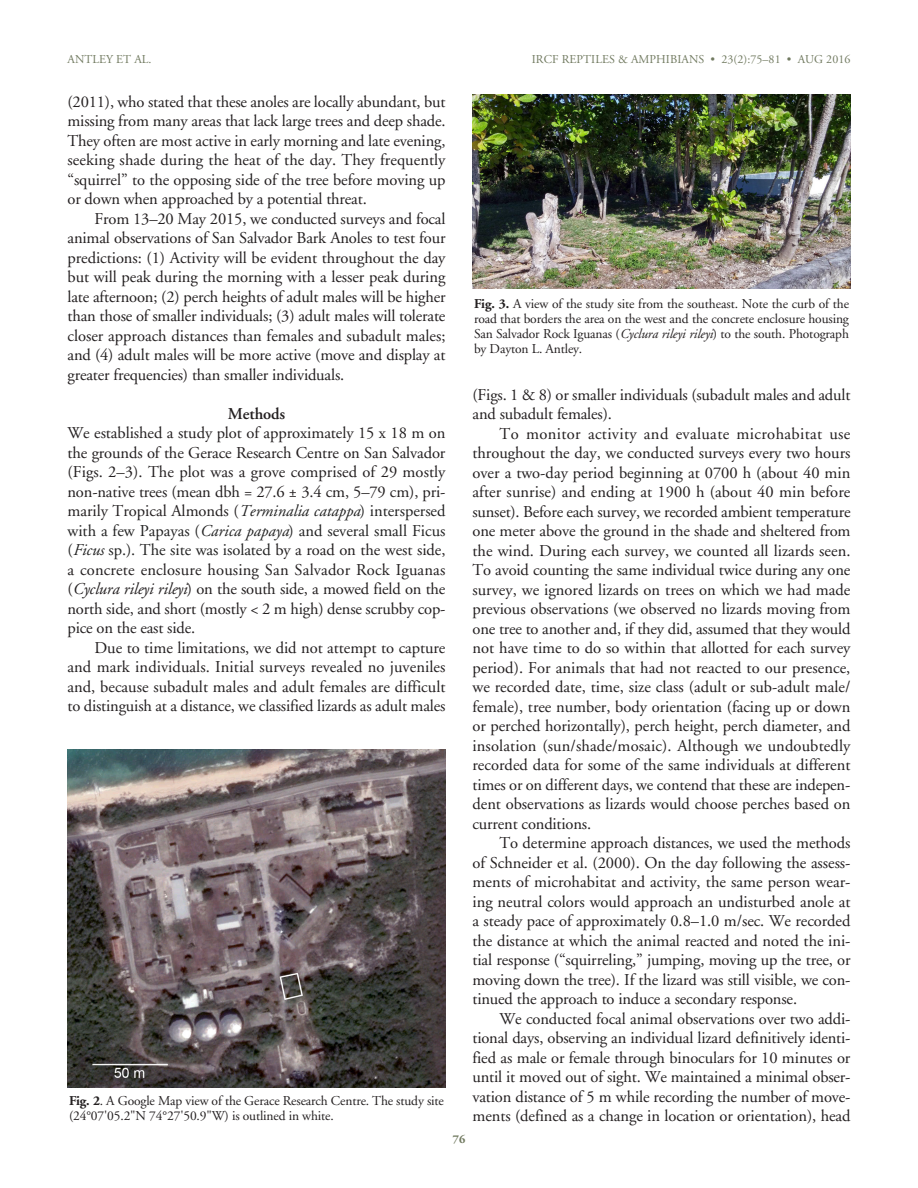
<style>
.page{position:relative;width:918px;height:1188px;background:#fff}
.page>*{position:absolute;margin:0;border:0;box-sizing:border-box;transform-origin:0 0}
.TEXT{font:16.5px/19.5px "Adobe Garamond";letter-spacing:-.01em;color:#231f20;text-align:justify}
.SUBhead{font:600 16.5px "Adobe Garamond";letter-spacing:-.01em;color:#231f20}
.Figure_Caption{font:13.5px/15px "Adobe Garamond";letter-spacing:-.01em;color:#231f20}
.Running_Head_RIGHT{font:12px "Adobe Garamond";letter-spacing:.005em;color:#717a60}
.Running_Head_LEFT{font:12px "Adobe Garamond";letter-spacing:.005em;color:#717a60}
.Running_Head_LEFT-2{font:700 12px "Adobe Garamond";color:#717a60}
.s1{font-style:italic;color:#222}
.s2{color:#222}
.s3{font-style:italic}
.s4{font-weight:700}
</style>
<div class="page">
<img style="left:68px;top:749px;width:378px;height:338px">
<img style="left:472px;top:94px;width:378px;height:195px">
<p class="Running_Head_LEFT" style="left:68px;top:53px;width:86px">ANTLEY ET AL.</p>
<p class="Running_Head_RIGHT" style="left:532px;top:53px;width:320px">IRCF REPTILES &amp; AMPHIBIANS • 23(2):75–81 • AUG 2016</p>
<p class="TEXT" style="left:68px;top:92px;width:380px">(2011), who stated that these anoles are locally abundant, but missing from many areas that lack large trees and deep shade.<br>They often are most active in early morning and late evening, seeking shade during the heat of the day. They frequently “squirrel” to the opposing side of the tree before moving up or down when approached by a potential threat.</p>
<p class="TEXT" style="left:68px;top:209px;width:380px;text-indent:27px">From 13–20 May 2015, we conducted surveys and focal animal observations of San Salvador Bark Anoles to test four predictions: (1) Activity will be evident throughout the day but will peak during the morning with a lesser peak during late afternoon; (2) perch heights of adult males will be higher than those of smaller individuals; (3) adult males will tolerate closer approach distances than females and subadult males; and (4) adult males will be more active (move and display at greater frequencies) than smaller individuals.</p>
<p class="SUBhead" style="left:228px;top:404px;width:59px">Methods</p>
<p class="TEXT" style="left:68px;top:424px;width:380px">We established a study plot of approximately 15 x 18 m on the grounds of the Gerace Research Centre on San Salvador (Figs. 2–3). The plot was a grove comprised of 29 mostly non-native trees (mean dbh = 27.6 ± 3.4 cm, 5–79 cm), pri&shy;marily Tropical Almonds (<span class="s1">Terminalia catappa</span><span class="s2">) interspersed with a few Papayas (</span><span class="s1">Carica papaya</span><span class="s2">) and several small Ficus (</span><span class="s1">Ficus</span> <span class="s2">sp.). The site was isolated</span> by a road on the west side, a concrete enclosure housing San Salvador Rock Iguanas (<span class="s3">Cyclura rileyi rileyi</span>) on the south side, a mowed field on the north side, and short (mostly &lt; 2 m high) dense scrubby cop&shy;pice on the east side.</p>
<p class="TEXT" style="left:68px;top:638px;width:380px;text-indent:27px">Due to time limitations, we did not attempt to capture and mark individuals. Initial surveys revealed no juveniles and, because subadult males and adult females are difficult to distinguish at a distance, we classified lizards as adult males</p>
<p class="Figure_Caption" style="left:69px;top:1094px;width:376px"><span class="s4">Fig. 2</span>. A Google Map view of the Gerace Research Centre. The study site (24°07'05.2"N 74°27'50.9"W) is outlined in white.</p>
<p class="Figure_Caption" style="left:474px;top:297px;width:377px;text-align:justify"><span class="s4">Fig. 3.</span> A view of the study site from the southeast. Note the curb of the road that borders the area on the west and the concrete enclosure housing San Salvador Rock Iguanas (<span class="s3">Cyclura rileyi rileyi</span>) to the south. Photograph by Dayton L. Antley.</p>
<p class="TEXT" style="left:472px;top:385px;width:379px">(Figs. 1 &amp; 8) or smaller individuals (subadult males and adult and subadult females).</p>
<p class="TEXT" style="left:472px;top:424px;width:380px;text-indent:27px">To monitor activity and evaluate microhabitat use throughout the day, we conducted surveys every two hours over a two-day period beginning at 0700 h (about 40 min after sunrise) and ending at 1900 h (about 40 min before sunset). Before each survey, we recorded ambient temperature one meter above the ground in the shade and sheltered from the wind. During each survey, we counted all lizards seen.<br>To avoid counting the same individual twice during any one survey, we ignored lizards on trees on which we had made previous observations (we observed no lizards moving from one tree to another and, if they did, assumed that they would not have time to do so within that allotted for each survey period). For animals that had not reacted to our presence, we recorded date, time, size class (adult or sub-adult male/ female), tree number, body orientation (facing up or down or perched horizontally), perch height, perch diameter, and insolation (sun/shade/mosaic). Although we undoubtedly recorded data for some of the same individuals at different times or on different days, we contend that these are indepen&shy;dent observations as lizards would choose perches based on current conditions.</p>
<p class="TEXT" style="left:472px;top:834px;width:380px;text-indent:27px">To determine approach distances, we used the methods of Schneider et al. (2000). On the day following the assess&shy;ments of microhabitat and activity, the same person wear&shy;ing neutral colors would approach an undisturbed anole at a steady pace of approximately 0.8–1.0 m/sec. We recorded the distance at which the animal reacted and noted the ini&shy;tial response (“squirreling,” jumping, moving up the tree, or moving down the tree). If the lizard was still visible, we con&shy;tinued the approach to induce a secondary response.</p>
<p class="TEXT" style="left:472px;top:1009px;width:380px;text-indent:27px">We conducted focal animal observations over two addi&shy;tional days, observing an individual lizard definitively identi&shy;fied as male or female through binoculars for 10 minutes or until it moved out of sight. We maintained a minimal obser&shy;vation distance of 5 m while recording the number of move&shy;ments (defined as a change in location or orientation), head</p>
<p class="Running_Head_LEFT-2" style="left:453px;top:1132px;width:14px">76</p>
</div>
